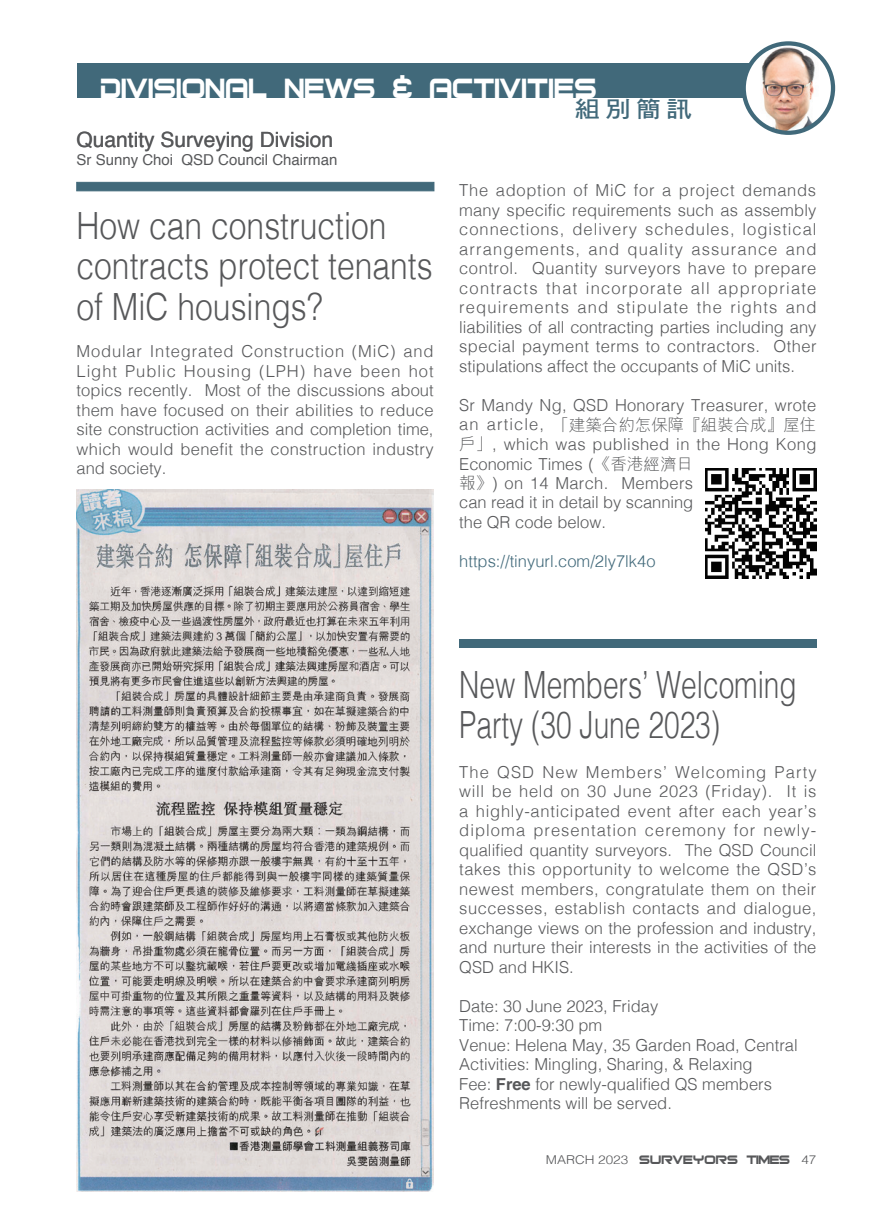
<style>
.page{position:relative;width:893px;height:1217px;background:#fff}
.page>*{position:absolute;margin:0;border:0;box-sizing:border-box;transform-origin:0 0}
.t1{font:300 37.5px/40.5px "Helvetica";color:#57585a;scale:.85 1}
.t2{font:300 37.5px/40.5px "Helvetica";color:#57585a;scale:.75 1}
.t3{font:37.5px "Bitsumishi";color:#fff;scale:.9 1}
.t4{font:22.95px "DF Hei Bd HK BF";color:#41697a;scale:1.11 1}
.t5{font:21px "Helvetica";color:#6c6d70}
.t6{font:300 16.5px/19.5px "Helvetica";color:#57585a;text-align:justify}
.t7{font:300 16.5px "Helvetica";color:#41697a}
.t8{font:300 16.5px "M Hei HK";color:#57585a}
.t9{font:16.5px "Bitsumishi";color:#57585a}
.t10{font:15px "Helvetica";color:#57585a}
.s1{font-family:"Helvetica"}
.s2{font-family:"M Hei HK"}
.s3{font-weight:700}
.s4{font-family:"Helvetica";font-weight:300;font-size:12.15px}
</style>
<div class="page">
<div style="left:77px;top:64px;width:739px;height:34px;background:#41697a"></div>
<div style="left:77px;top:182px;width:357px;height:9px;background:#41697a"></div>
<svg style="left:742px;top:41px;width:93px;height:94px"></svg>
<img style="left:746px;top:46px;width:85px;height:85px;border-radius:43px">
<img style="left:706px;top:468px;width:110px;height:110px">
<img style="left:77px;top:489px;width:357px;height:702px">
<div style="left:459px;top:639px;width:357px;height:8px;background:#41697a"></div>
<h1 class="t3" style="left:101px;top:73px;width:553px">DIVISIONAL NEWS &amp; ACTIVITIES</h1>
<h2 class="t4" style="left:575px;top:97px;width:107px">組別簡訊</h2>
<p class="t5" style="left:77px;top:123px;width:258px">Quantity Surveying Division</p>
<p class="t10" style="left:77px;top:148px;width:262px">Sr Sunny Choi QSD Council Chairman</p>
<h1 class="t1" style="left:77px;top:202px;width:420px">How can construction contracts protect tenants of MiC housings?</h1>
<p class="t6" style="left:77px;top:340px;width:359px">Modular Integrated Construction (MiC) and Light Public Housing (LPH) have been hot topics recently. Most of the discussions about them have focused on their abilities to reduce site construction activities and completion time, which would benefit the construction industry and society.</p>
<p class="t6" style="left:459px;top:179px;width:359px">The adoption of MiC for a project demands many specific requirements such as assembly connections, delivery schedules, logistical arrangements, and quality assurance and control. Quantity surveyors have to prepare contracts that incorporate all appropriate requirements and stipulate the rights and liabilities of all contracting parties including any special payment terms to contractors. Other stipulations affect the occupants of MiC units.</p>
<p class="t6" style="left:459px;top:394px;width:358px">Sr Mandy Ng, QSD Honorary Treasurer, wrote</p>
<p class="t8" style="left:459px;top:413px;width:359px"><span class="s1">an article,</span> 「建築合約怎保障『組裝合成』屋住</p>
<p class="t6" style="left:459px;top:433px;width:359px;text-align:left"><span class="s2">戶」</span>, which was published in the Hong Kong<br>Economic Times (<span class="s2">《香港經濟日<br>報》</span>) on 14 March. Members<br>can read it in detail by scanning<br>the QR code below.</p>
<p class="t7" style="left:459px;top:547px;width:198px">https://tinyurl.com/2ly7lk4o</p>
<h1 class="t2" style="left:459px;top:661px;width:452px">New Members’ Welcoming<br>Party (30 June 2023)</h1>
<p class="t6" style="left:459px;top:760px;width:359px">The QSD New Members’ Welcoming Party will be held on 30 June 2023 (Friday). It is a highly-anticipated event after each year’s diploma presentation ceremony for newly&shy;qualified quantity surveyors. The QSD Council takes this opportunity to welcome the QSD’s newest members, congratulate them on their successes, establish contacts and dialogue, exchange views on the profession and industry, and nurture their interests in the activities of the QSD and HKIS.</p>
<p class="t6" style="left:459px;top:994px;width:340px;text-align:left">Date: 30 June 2023, Friday<br>Time: 7:00-9:30 pm<br>Venue: Helena May, 35 Garden Road, Central Activities: Mingling, Sharing, &amp; Relaxing<br>Fee: <span class="s3">Free</span> for newly-qualified QS members Refreshments will be served.</p>
<p class="t9" style="left:546px;top:1152px;width:272px"><span class="s4">MARCH 2023</span> SURVEYORS TIMES <span class="s4">47</span></p>
</div>
